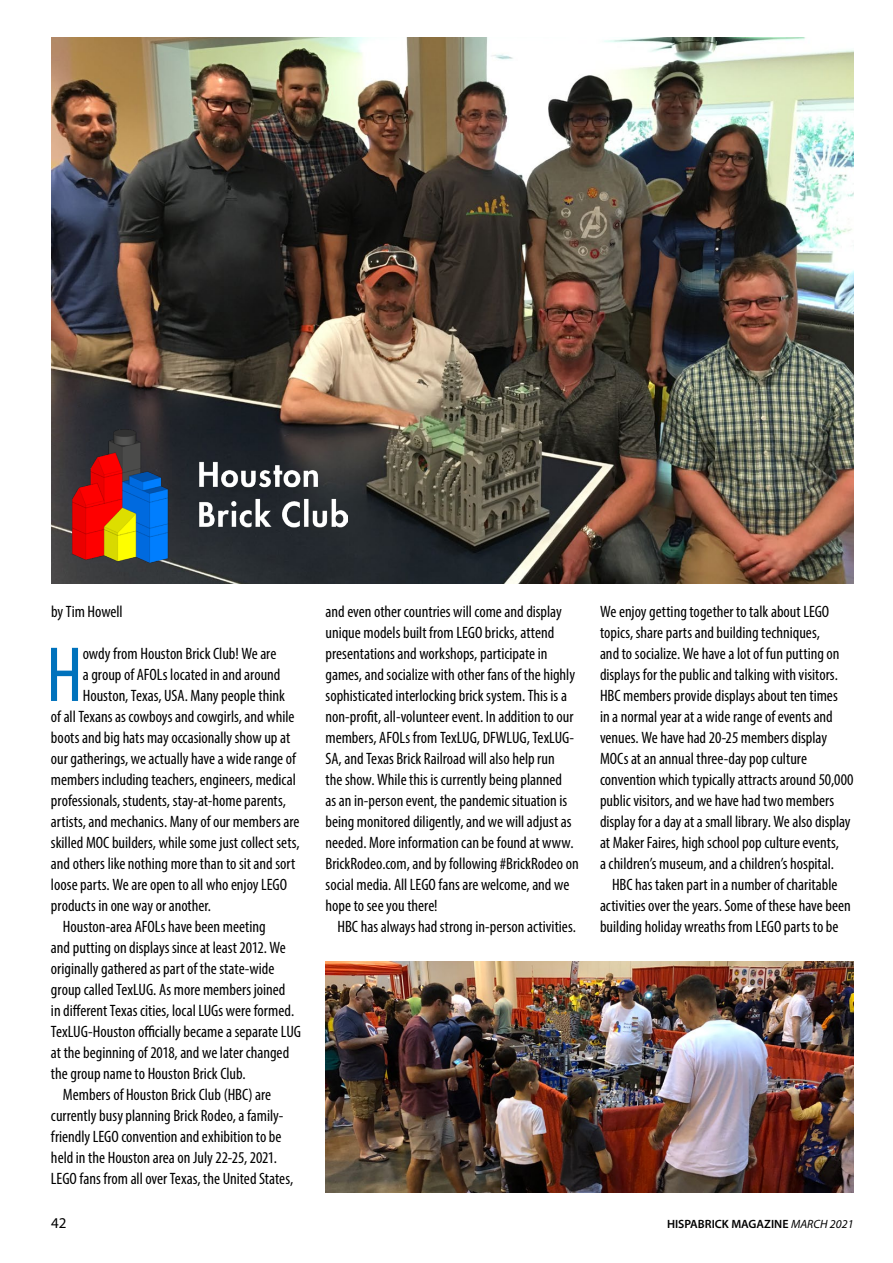
<style>
.page{position:relative;width:893px;height:1263px;background:#fff}
.page>*{position:absolute;margin:0;border:0;box-sizing:border-box;transform-origin:0 0}
.t1{font:condensed 78.75px "Myriad Pro";color:#0072bc}
.t2{font:condensed 16.5px/21px "Myriad Pro";color:#000}
.t3{font:15px "Myriad Pro";color:#000}
.t4{font:600 12px "Myriad Pro";color:#000}
.s1{font-weight:400;font-style:italic}
</style>
<div class="page">
<img style="left:326px;top:962px;width:527px;height:231px">
<img style="left:51px;top:38px;width:803px;height:546px">
<img style="left:72px;top:429px;width:276px;height:134px">
<p class="t2" style="left:51px;top:601px;width:73px">by Tim Howell</p>
<h1 class="t1" style="left:46px;top:627px;width:38px">H</h1>
<p class="t2" style="left:83px;top:643px;width:195px">owdy from Houston Brick Club! We are</p>
<p class="t2" style="left:83px;top:664px;width:199px">a group of AFOLs located in and around</p>
<p class="t2" style="left:83px;top:685px;width:204px">Houston, Texas, USA. Many people think</p>
<p class="t2" style="left:51px;top:706px;width:245px">of all Texans as cowboys and cowgirls, and while</p>
<p class="t2" style="left:51px;top:727px;width:241px">boots and big hats may occasionally show up at</p>
<p class="t2" style="left:51px;top:748px;width:246px">our gatherings, we actually have a wide range of</p>
<p class="t2" style="left:51px;top:769px;width:246px">members including teachers, engineers, medical</p>
<p class="t2" style="left:51px;top:790px;width:236px">professionals, students, stay-at-home parents,</p>
<p class="t2" style="left:51px;top:811px;width:250px">artists, and mechanics. Many of our members are</p>
<p class="t2" style="left:51px;top:832px;width:250px">skilled MOC builders, while some just collect sets,</p>
<p class="t2" style="left:51px;top:853px;width:246px">and others like nothing more than to sit and sort</p>
<p class="t2" style="left:51px;top:874px;width:238px">loose parts. We are open to all who enjoy LEGO</p>
<p class="t2" style="left:51px;top:895px;width:162px">products in one way or another.</p>
<p class="t2" style="left:63px;top:916px;width:204px">Houston-area AFOLs have been meeting</p>
<p class="t2" style="left:51px;top:937px;width:236px">and putting on displays since at least 2012. We</p>
<p class="t2" style="left:51px;top:958px;width:225px">originally gathered as part of the state-wide</p>
<p class="t2" style="left:51px;top:979px;width:236px">group called TexLUG. As more members joined</p>
<p class="t2" style="left:51px;top:1000px;width:245px">in different Texas cities, local LUGs were formed.</p>
<p class="t2" style="left:51px;top:1021px;width:251px">TexLUG-Houston officially became a separate LUG</p>
<p class="t2" style="left:51px;top:1042px;width:240px">at the beginning of 2018, and we later changed</p>
<p class="t2" style="left:51px;top:1063px;width:196px">the group name to Houston Brick Club.</p>
<p class="t2" style="left:63px;top:1084px;width:210px">Members of Houston Brick Club (HBC) are</p>
<p class="t2" style="left:51px;top:1105px;width:234px">currently busy planning Brick Rodeo, a family-</p>
<p class="t2" style="left:51px;top:1126px;width:232px">friendly LEGO convention and exhibition to be</p>
<p class="t2" style="left:51px;top:1147px;width:227px">held in the Houston area on July 22-25, 2021.</p>
<p class="t2" style="left:51px;top:1168px;width:244px">LEGO fans from all over Texas, the United States,</p>
<p class="t2" style="left:325px;top:601px;width:255px">and even other countries will come and display unique models built from LEGO bricks, attend presentations and workshops, participate in games, and socialize with other fans of the highly sophisticated interlocking brick system. This is a non-profit, all-volunteer event. In addition to our members, AFOLs from TexLUG, DFWLUG, TexLUG-SA, and Texas Brick Railroad will also help run<br>the show. While this is currently being planned<br>as an in-person event, the pandemic situation is being monitored diligently, and we will adjust as needed. More information can be found at www.<br>BrickRodeo.com, and by following #BrickRodeo on social media. All LEGO fans are welcome, and we hope to see you there!</p>
<p class="t2" style="left:337px;top:916px;width:240px">HBC has always had strong in-person activities.</p>
<p class="t2" style="left:600px;top:601px;width:255px">We enjoy getting together to talk about LEGO topics, share parts and building techniques,<br>and to socialize. We have a lot of fun putting on displays for the public and talking with visitors.<br>HBC members provide displays about ten times<br>in a normal year at a wide range of events and venues. We have had 20-25 members display MOCs at an annual three-day pop culture convention which typically attracts around 50,000 public visitors, and we have had two members display for a day at a small library. We also display at Maker Faires, high school pop culture events,<br>a children’s museum, and a children’s hospital.</p>
<p class="t2" style="left:600px;top:874px;width:252px;text-indent:12px">HBC has taken part in a number of charitable activities over the years. Some of these have been building holiday wreaths from LEGO parts to be</p>
<p class="t3" style="left:51px;top:1213px;width:17px">42</p>
<p class="t4" style="left:667px;top:1216px;width:188px">HISPABRICK MAGAZINE <span class="s1">MARCH 2021</span></p>
</div>
